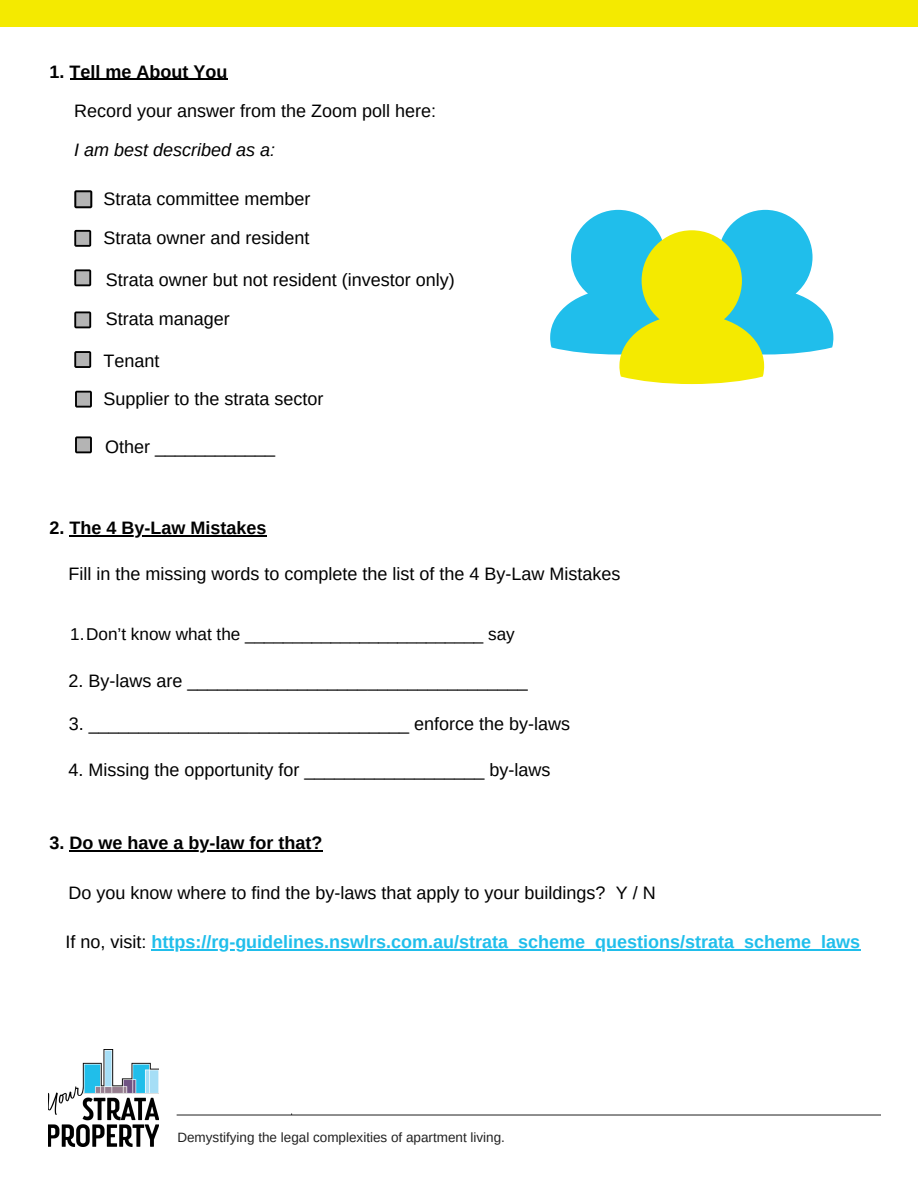
<style>
.page{position:relative;width:918px;height:1188px;background:#fff}
.page>*{position:absolute;margin:0;border:0;box-sizing:border-box;transform-origin:0 0}
.t1{font:18px "Arimo";color:#000}
.t2{font:700 18px "Arimo";color:#20beeb}
.t3{font:700 18px "Arimo";color:#000}
.t4{font:italic 18px "Arimo";color:#000}
.t5{font:17.1px "Arimo";color:#000}
.t6{font:13.5px "Arimo";color:#222}
.s1{font-weight:400;color:#000}
</style>
<div class="page">
<div style="left:0;top:0;width:918px;height:27px;background:#f4ea00"></div>
<svg style="left:74px;top:190px;width:18px;height:18px"></svg>
<svg style="left:74px;top:230px;width:17px;height:17px"></svg>
<svg style="left:74px;top:269px;width:17px;height:17px"></svg>
<svg style="left:74px;top:311px;width:17px;height:17px"></svg>
<svg style="left:74px;top:351px;width:17px;height:17px"></svg>
<svg style="left:75px;top:391px;width:17px;height:17px"></svg>
<svg style="left:75px;top:436px;width:17px;height:17px"></svg>
<img style="left:49px;top:1050px;width:110px;height:96px">
<img style="left:176px;top:1113px;width:704px;height:3px">
<svg style="left:550px;top:210px;width:283px;height:174px"></svg>
<hr style="left:70px;top:79px;width:158px;height:1px;background:#000">
<hr style="left:70px;top:535px;width:197px;height:1px;background:#000">
<hr style="left:70px;top:850px;width:253px;height:1px;background:#000">
<hr style="left:151px;top:949px;width:710px;height:2px;background:#20beeb">
<p class="t3" style="left:50px;top:61px;width:179px">1. Tell me About You</p>
<p class="t1" style="left:74px;top:100px;width:363px">Record your answer from the Zoom poll here:</p>
<p class="t4" style="left:74px;top:140px;width:202px">I am best described as a:</p>
<p class="t1" style="left:104px;top:188px;width:208px">Strata committee member</p>
<p class="t1" style="left:104px;top:227px;width:207px">Strata owner and resident</p>
<p class="t1" style="left:106px;top:269px;width:350px">Strata owner but not resident (investor only)</p>
<p class="t1" style="left:106px;top:309px;width:125px">Strata manager</p>
<p class="t1" style="left:104px;top:351px;width:57px">Tenant</p>
<p class="t1" style="left:104px;top:388px;width:221px">Supplier to the strata sector</p>
<p class="t1" style="left:105px;top:436px;width:172px">Other ____________</p>
<p class="t3" style="left:50px;top:518px;width:218px">2. The 4 By-Law Mistakes</p>
<p class="t1" style="left:69px;top:563px;width:553px">Fill in the missing words to complete the list of the 4 By-Law Mistakes</p>
<p class="t5" style="left:70px;top:624px;width:446px">1.Don’t know what the _________________________ say</p>
<p class="t1" style="left:69px;top:671px;width:461px">2. By-laws are __________________________________</p>
<p class="t1" style="left:69px;top:714px;width:503px">3. ________________________________ enforce the by-laws</p>
<p class="t1" style="left:69px;top:759px;width:484px">4. Missing the opportunity for __________________ by-laws</p>
<p class="t3" style="left:50px;top:833px;width:274px">3. Do we have a by-law for that?</p>
<p class="t1" style="left:69px;top:882px;width:589px">Do you know where to find the by-laws that apply to your buildings? Y / N</p>
<p class="t2" style="left:65px;top:932px;width:796px"><span class="s1">If no, visit:</span> https://rg-guidelines.nswlrs.com.au/strata_scheme_questions/strata_scheme_laws</p>
<p class="t6" style="left:177px;top:1129px;width:329px">Demystifying the legal complexities of apartment living.</p>
</div>
